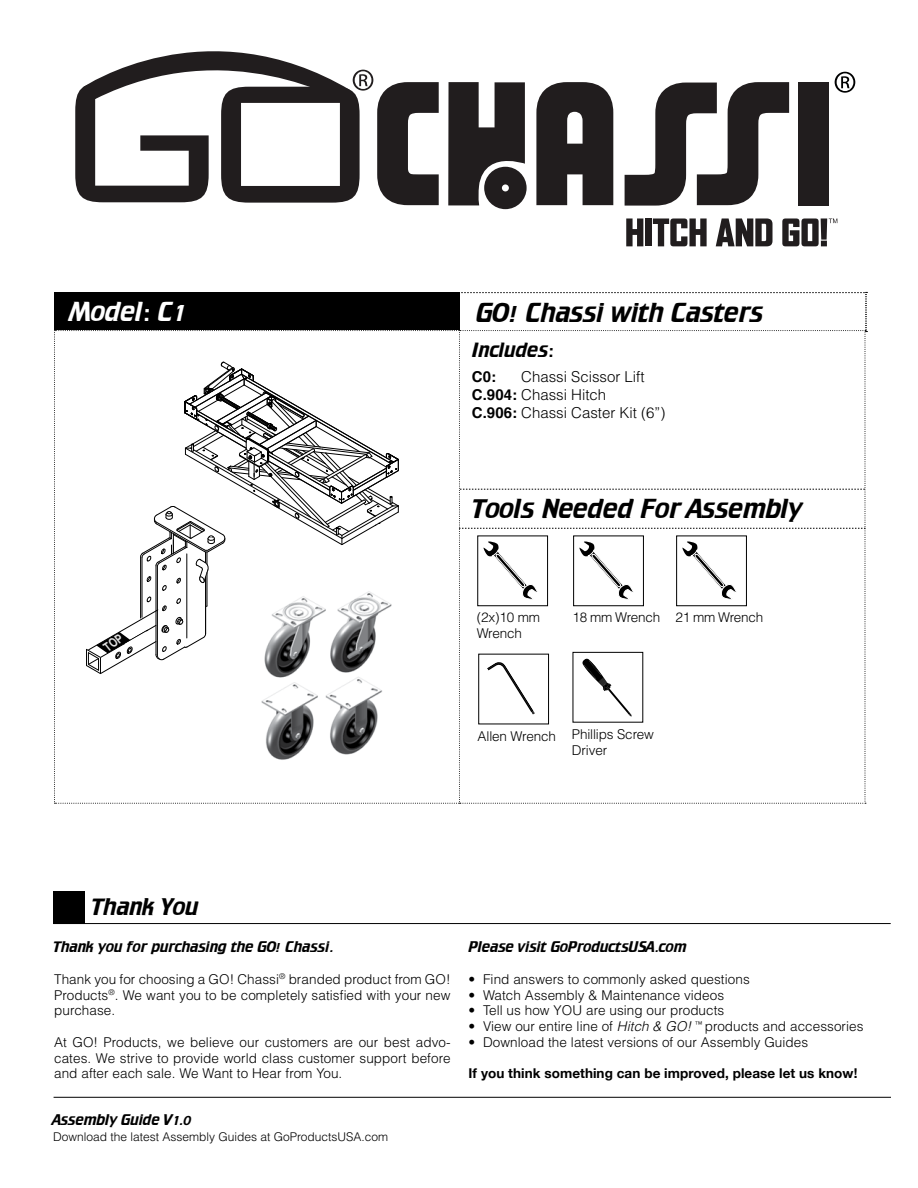
<style>
.page{position:relative;width:918px;height:1188px;background:#fff}
.page>*{position:absolute;margin:0;border:0;box-sizing:border-box;transform-origin:0 0}
.t1{font:24px "Crillee";letter-spacing:.005em;color:#000}
.t2{font:24px "Crillee";letter-spacing:.005em;color:#fff}
.t3{font:21px "Crillee";letter-spacing:.005em;color:#000}
.t4{font:18px "Crillee";letter-spacing:.005em;color:#000}
.t5{font:300 15px/18px "Helvetica";color:#000}
.t6{font:700 15px "Helvetica";color:#000}
.t7{font:300 13.5px/15.8px "Helvetica";letter-spacing:.005em;color:#000;text-align:justify}
.t8{font:13.5px "Crillee";letter-spacing:.005em;color:#000}
.t9{font:700 13.5px "Helvetica Neue";letter-spacing:.005em;color:#000}
.t10{font:300 12px "Helvetica";color:#000}
.s1{font-weight:700}
.s2{font-style:italic}
</style>
<div class="page">
<svg style="left:536px;top:82px;width:77px;height:123px;background:#403c3d"></svg>
<svg style="left:625px;top:82px;width:164px;height:124px"></svg>
<div style="left:798px;top:82px;width:31px;height:123px;background:#211d1e"></div>
<svg style="left:626px;top:218px;width:17px;height:28px"></svg>
<div style="left:645px;top:218px;width:7px;height:28px;background:#211d1e"></div>
<svg style="left:653px;top:218px;width:54px;height:28px"></svg>
<svg style="left:716px;top:218px;width:57px;height:28px"></svg>
<svg style="left:448px;top:82px;width:79px;height:127px"></svg>
<svg style="left:782px;top:218px;width:55px;height:28px"></svg>
<svg style="left:835px;top:72px;width:20px;height:21px"></svg>
<svg style="left:75px;top:51px;width:364px;height:154px"></svg>
<hr style="left:53px;top:923px;width:838px;height:1px;background:#000">
<hr style="left:54px;top:1097px;width:837px;height:1px;background:#000">
<div style="left:53px;top:891px;width:32px;height:33px;background:#000"></div>
<svg style="left:54px;top:292px;width:813px;height:512px"></svg>
<h1 class="t2" style="left:68px;top:295px;width:117px">Model: C1</h1>
<h1 class="t1" style="left:477px;top:296px;width:288px">GO! Chassi with Casters</h1>
<h3 class="t4" style="left:472px;top:337px;width:84px">Includes:</h3>
<p class="t6" style="left:472px;top:365px;width:26px">C0:</p>
<p class="t5" style="left:472px;top:367px;width:195px;text-indent:49px">Chassi Scissor Lift<br><span class="s1">C.904:</span> Chassi Hitch<br><span class="s1">C.906:</span> Chassi Caster Kit (6”)</p>
<h1 class="t1" style="left:473px;top:492px;width:330px">Tools Needed For Assembly</h1>
<p class="t7" style="left:477px;top:609px;width:65px">(2x)10 mm<br>Wrench</p>
<p class="t7" style="left:573px;top:609px;width:192px">18 mm Wrench 21 mm Wrench</p>
<p class="t7" style="left:478px;top:728px;width:80px">Allen Wrench</p>
<p class="t7" style="left:572px;top:726px;width:83px">Phillips Screw<br>Driver</p>
<h2 class="t3" style="left:93px;top:893px;width:107px">Thank You</h2>
<p class="t8" style="left:54px;top:938px;width:281px">Thank you for purchasing the GO! Chassi.</p>
<p class="t7" style="left:54px;top:971px;width:398px">Thank you for choosing a GO! Chassi<sup>®</sup> branded product from GO!<br>Products<sup>®</sup>. We want you to be completely satisfied with your new purchase.</p>
<p class="t7" style="left:54px;top:1034px;width:398px">At GO! Products, we believe our customers are our best advo&shy;cates. We strive to provide world class customer support before and after each sale. We Want to Hear from You.</p>
<p class="t8" style="left:53px;top:1111px;width:140px">Assembly Guide V1.0</p>
<p class="t10" style="left:53px;top:1129px;width:337px">Download the latest Assembly Guides at GoProductsUSA.com</p>
<p class="t8" style="left:469px;top:938px;width:219px">Please visit GoProductsUSA.com</p>
<p class="t7" style="left:469px;top:971px;width:283px">• Find answers to commonly asked questions</p>
<p class="t7" style="left:469px;top:987px;width:257px">• Watch Assembly &amp; Maintenance videos</p>
<p class="t7" style="left:469px;top:1002px;width:257px">• Tell us how YOU are using our products</p>
<p class="t7" style="left:469px;top:1018px;width:397px">• View our entire line of <span class="s2">Hitch &amp; GO!</span> <sup>™</sup> products and accessories</p>
<p class="t7" style="left:469px;top:1034px;width:341px">• Download the latest versions of our Assembly Guides</p>
<p class="t9" style="left:469px;top:1065px;width:390px">If you think something can be improved, please let us know!</p>
</div>
